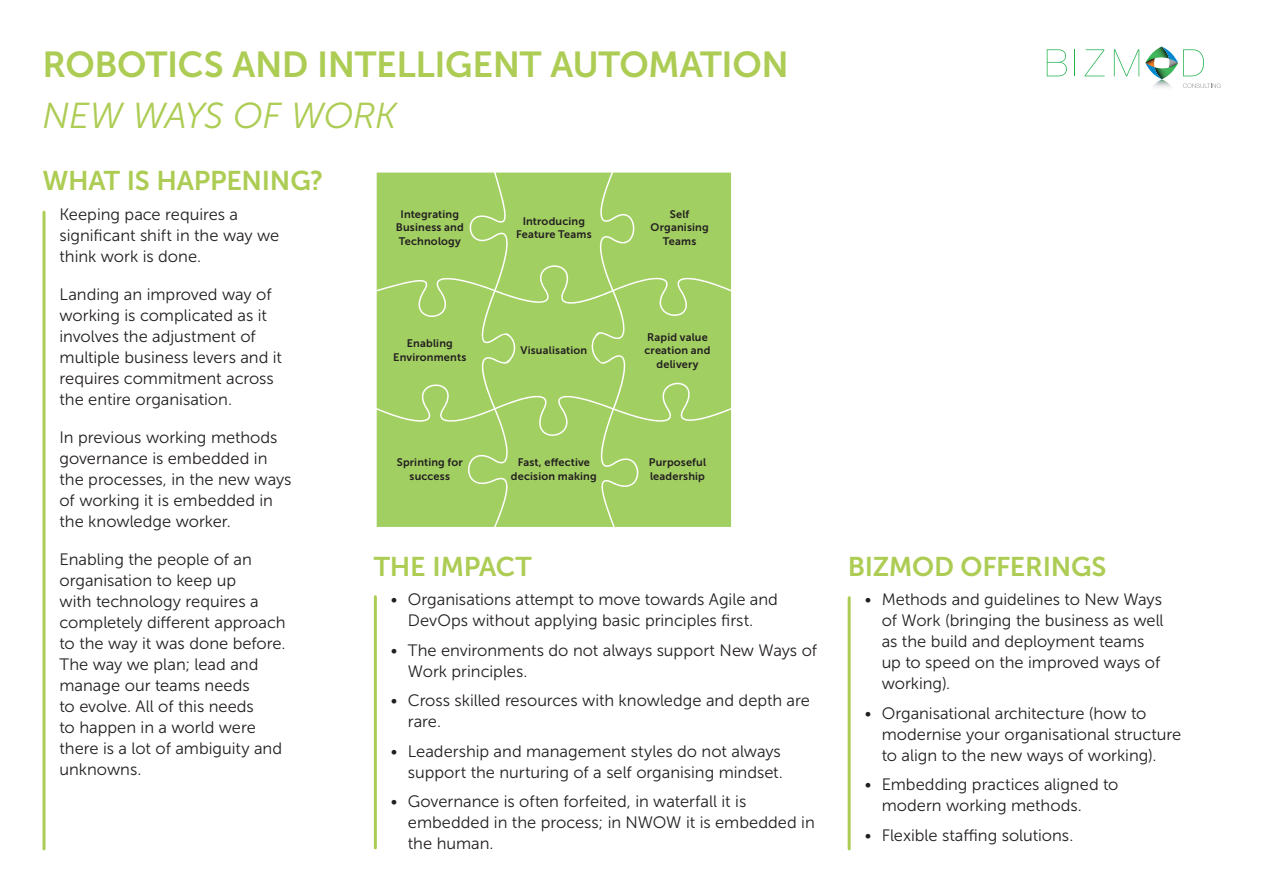
<style>
.page{position:relative;width:1263px;height:893px;background:#fff}
.page>*{position:absolute;margin:0;border:0;box-sizing:border-box;transform-origin:0 0}
.t1{font:36px "Museo Sans 700";letter-spacing:-.01em;color:#adcc54}
.t2{font:italic 36px "Museo Sans 300";letter-spacing:-.01em;color:#adcc54}
.t3{font:27px "Museo Sans 700";letter-spacing:-.01em;color:#adcc54}
.t4{font:16.5px/21px "Museo Sans 300";color:#231f20}
.t5{font:10.95px/13.4px "Museo Sans 700";letter-spacing:.015em;color:#231f20;text-align:center}
</style>
<div class="page">
<svg style="left:1047px;top:49px;width:20px;height:27px"></svg>
<svg style="left:1074px;top:49px;width:1px;height:27px"></svg>
<svg style="left:1085px;top:49px;width:19px;height:27px"></svg>
<svg style="left:1114px;top:49px;width:25px;height:27px"></svg>
<svg style="left:1145px;top:47px;width:75px;height:41px"></svg>
<hr style="left:43px;top:212px;width:3px;height:637px;background:#adcc54">
<hr style="left:374px;top:597px;width:3px;height:251px;background:#adcc54">
<hr style="left:848px;top:598px;width:3px;height:251px;background:#adcc54">
<div style="left:377px;top:173px;width:354px;height:354px;background:#a2cf62"></div>
<p class="t1" style="left:43px;top:44px;width:748px">ROBOTICS AND INTELLIGENT AUTOMATION</p>
<p class="t2" style="left:43px;top:96px;width:356px">NEW WAYS OF WORK</p>
<p class="t3" style="left:43px;top:166px;width:282px">WHAT IS HAPPENING?</p>
<p class="t4" style="left:60px;top:204px;width:221px">Keeping pace requires a significant shift in the way we think work is done.</p>
<p class="t4" style="left:60px;top:284px;width:224px">Landing an improved way of working is complicated as it involves the adjustment of multiple business levers and it requires commitment across the entire organisation.</p>
<p class="t4" style="left:60px;top:427px;width:234px">In previous working methods governance is embedded in the processes, in the new ways of working it is embedded in the knowledge worker.</p>
<p class="t4" style="left:60px;top:549px;width:228px">Enabling the people of an organisation to keep up<br>with technology requires a completely different approach to the way it was done before.<br>The way we plan; lead and manage our teams needs<br>to evolve. All of this needs<br>to happen in a world were there is a lot of ambiguity and unknowns.</p>
<p class="t3" style="left:374px;top:551px;width:159px">THE IMPACT</p>
<p class="t5" style="left:516px;top:214px;width:77px">Introducing<br>Feature Teams</p>
<p class="t5" style="left:651px;top:207px;width:60px">Self<br>Organising<br>Teams</p>
<p class="t5" style="left:396px;top:207px;width:69px">Integrating<br>Business and<br>Technology</p>
<p class="t5" style="left:644px;top:330px;width:68px">Rapid value creation and delivery</p>
<p class="t5" style="left:393px;top:337px;width:74px">Enabling<br>Environments</p>
<p class="t5" style="left:520px;top:344px;width:68px">Visualisation</p>
<p class="t5" style="left:397px;top:456px;width:68px">Sprinting for success</p>
<p class="t5" style="left:649px;top:456px;width:59px;text-align:left">Purposeful leadership</p>
<p class="t5" style="left:511px;top:456px;width:87px">Fast, effective decision making</p>
<p class="t4" style="left:391px;top:589px;width:389px;text-align:center">• Organisations attempt to move towards Agile and<br>DevOps without applying basic principles first.</p>
<p class="t4" style="left:408px;top:640px;width:411px;text-indent:-17px">• The environments do not always support New Ways of<br>Work principles.</p>
<p class="t4" style="left:408px;top:690px;width:404px;text-indent:-17px">• Cross skilled resources with knowledge and depth are rare.</p>
<p class="t4" style="left:391px;top:741px;width:394px;text-align:right">• Leadership and management styles do not always support the nurturing of a self organising mindset.</p>
<p class="t4" style="left:408px;top:791px;width:408px;text-indent:-17px">• Governance is often forfeited, in waterfall it is embedded in the process; in NWOW it is embedded in the human.</p>
<p class="t3" style="left:848px;top:551px;width:260px">BIZMOD OFFERINGS</p>
<p class="t4" style="left:882px;top:589px;width:283px;text-indent:-17px">• Methods and guidelines to New Ways of Work (bringing the business as well as the build and deployment teams up to speed on the improved ways of working).</p>
<p class="t4" style="left:882px;top:703px;width:301px;text-indent:-17px">• Organisational architecture (how to modernise your organisational structure to align to the new ways of working).</p>
<p class="t4" style="left:882px;top:774px;width:238px;text-indent:-17px">• Embedding practices aligned to modern working methods.</p>
<p class="t4" style="left:865px;top:825px;width:210px">• Flexible staffing solutions.</p>
</div>
